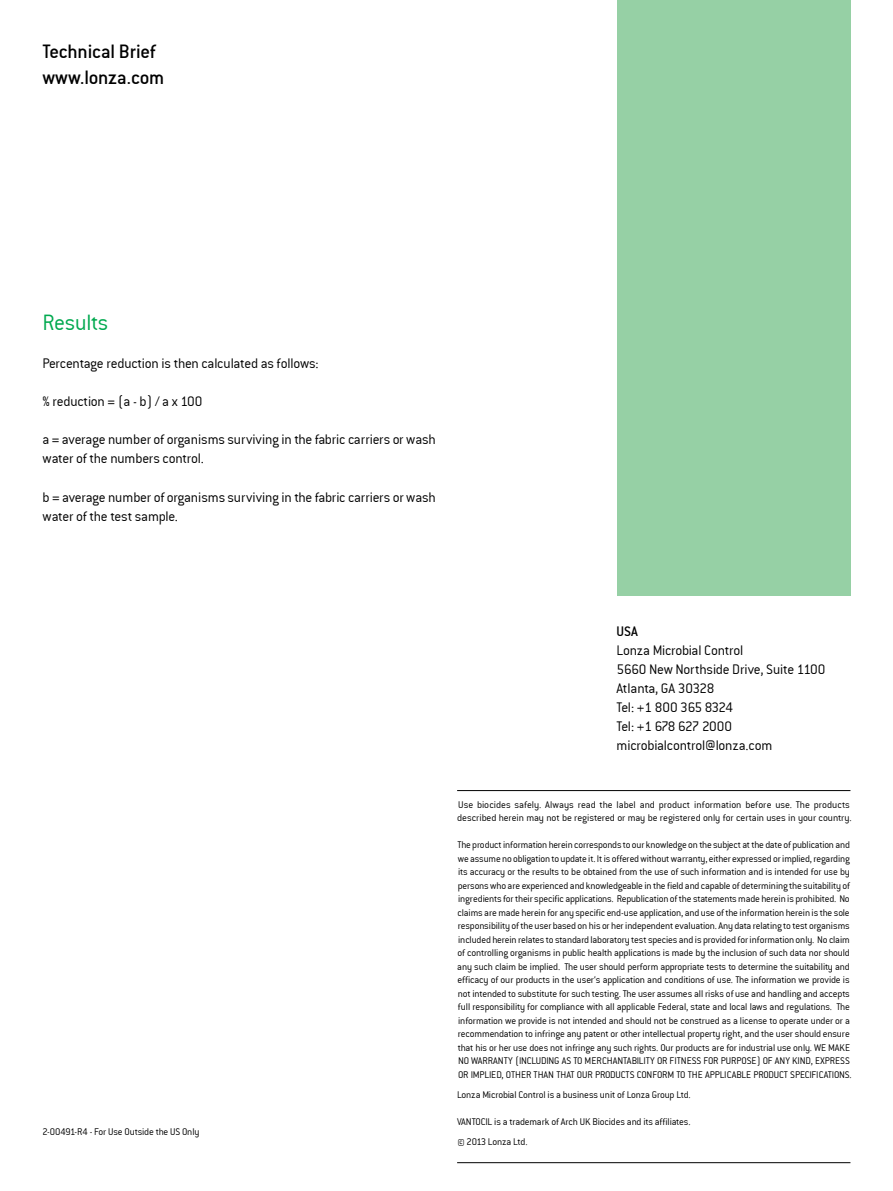
<style>
.page{position:relative;width:893px;height:1191px;background:#fff}
.page>*{position:absolute;margin:0;border:0;box-sizing:border-box;transform-origin:0 0}
.t1{font:24px "Conduit ITCTT Light";letter-spacing:-.015em;color:#00a94f}
.t2{font:21px/25.2px "Conduit Md ITCTT Medium";letter-spacing:-.01em;color:#000}
.t3{font:15px/19.2px "Conduit ITCTT Light";letter-spacing:-.015em;color:#000}
.t4{font:15px "Conduit Md ITCTT Medium";color:#000}
.t5{font:10.5px/13.5px "Conduit ITCTT Light";letter-spacing:-.015em;color:#000}
</style>
<div class="page">
<div style="left:617px;top:0;width:233px;height:595px;background:#96d0a5"></div>
<hr style="left:457px;top:790px;width:393px;height:1px;background:#000">
<hr style="left:457px;top:1162px;width:393px;height:1px;background:#000">
<h2 class="t2" style="left:43px;top:39px;width:123px">Technical Brief www.lonza.com</h2>
<h1 class="t1" style="left:43px;top:307px;width:67px">Results</h1>
<h3 class="t3" style="left:43px;top:353px;width:278px">Percentage reduction is then calculated as follows:</h3>
<h3 class="t3" style="left:43px;top:391px;width:161px">% reduction = (a - b) / a x 100</h3>
<h3 class="t3" style="left:43px;top:429px;width:395px">a = average number of organisms surviving in the fabric carriers or wash water of the numbers control.</h3>
<h3 class="t3" style="left:43px;top:487px;width:395px">b = average number of organisms surviving in the fabric carriers or wash water of the test sample.</h3>
<p class="t5" style="left:43px;top:1124px;width:158px">2-00491-R4 - For Use Outside the US Only</p>
<h3 class="t4" style="left:617px;top:622px;width:23px">USA</h3>
<h3 class="t3" style="left:617px;top:640px;width:210px">Lonza Microbial Control<br>5660 New Northside Drive, Suite 1100<br>Atlanta, GA 30328<br>Tel: +1 800 365 8324<br>Tel: +1 678 627 2000 microbialcontrol@lonza.com</h3>
<p class="t5" style="left:457px;top:797px;width:396px">Use biocides safely. Always read the label and product information before use. The products described herein may not be registered or may be registered only for certain uses in your country.</p>
<p class="t5" style="left:457px;top:838px;width:396px">The product information herein corresponds to our knowledge on the subject at the date of publication and we assume no obligation to update it. It is offered without warranty, either expressed or implied, regarding its accuracy or the results to be obtained from the use of such information and is intended for use by persons who are experienced and knowledgeable in the field and capable of determining the suitability of ingredients for their specific applications. Republication of the statements made herein is prohibited. No claims are made herein for any specific end-use application, and use of the information herein is the sole responsibility of the user based on his or her independent evaluation. Any data relating to test organisms included herein relates to standard laboratory test species and is provided for information only. No claim of controlling organisms in public health applications is made by the inclusion of such data nor should any such claim be implied. The user should perform appropriate tests to determine the suitability and efficacy of our products in the user‘s application and conditions of use. The information we provide is not intended to substitute for such testing. The user assumes all risks of use and handling and accepts full responsibility for compliance with all applicable Federal, state and local laws and regulations. The information we provide is not intended and should not be construed as a license to operate under or a recommendation to infringe any patent or other intellectual property right, and the user should ensure that his or her use does not infringe any such rights. Our products are for industrial use only. WE MAKE NO WARRANTY (INCLUDING AS TO MERCHANTABILITY OR FITNESS FOR PURPOSE) OF ANY KIND, EXPRESS OR IMPLIED, OTHER THAN THAT OUR PRODUCTS CONFORM TO THE APPLICABLE PRODUCT SPECIFICATIONS.</p>
<p class="t5" style="left:457px;top:1088px;width:235px">Lonza Microbial Control is a business unit of Lonza Group Ltd.</p>
<p class="t5" style="left:457px;top:1115px;width:235px">VANTOCIL is a trademark of Arch UK Biocides and its affiliates.</p>
<p class="t5" style="left:457px;top:1135px;width:72px">© 2013 Lonza Ltd.</p>
</div>
